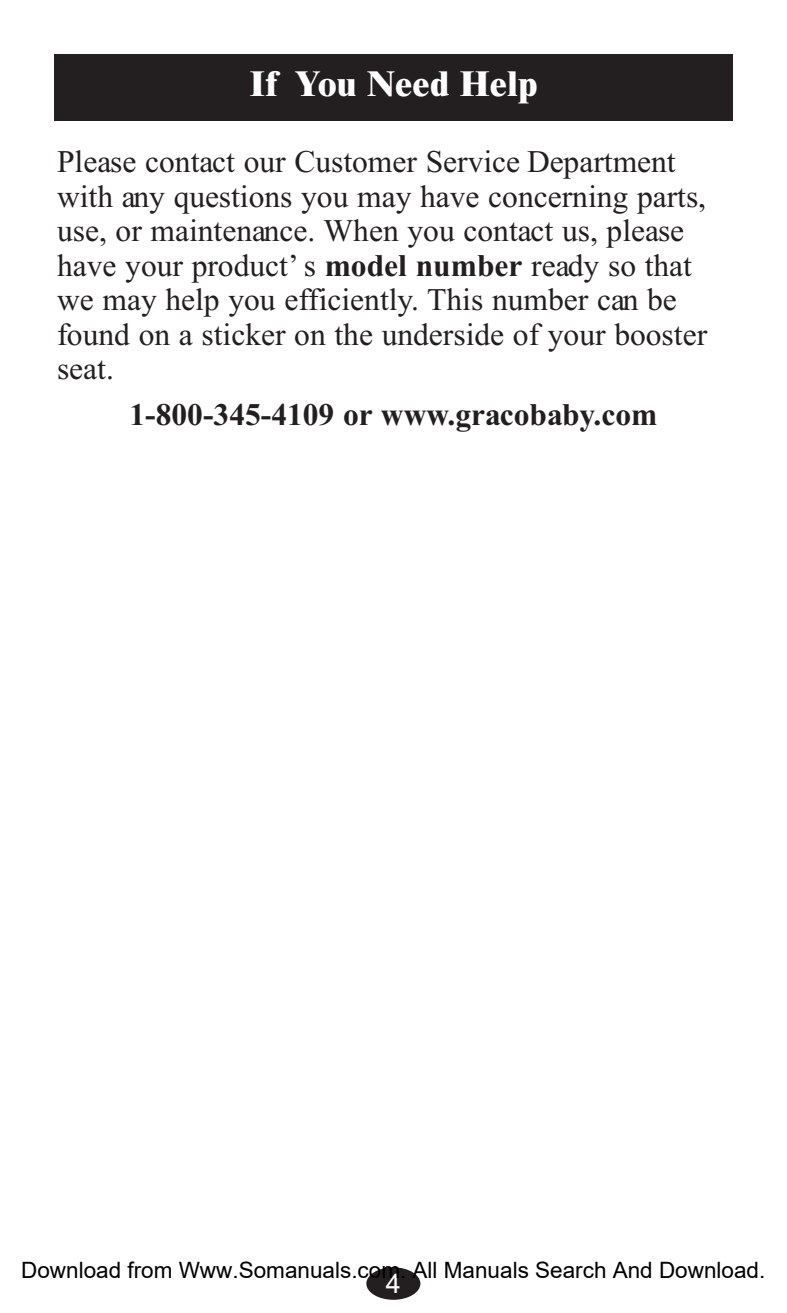
<style>
.page{position:relative;width:787px;height:1313px;background:#fff}
.page>*{position:absolute;margin:0;border:0;box-sizing:border-box;transform-origin:0 0}
.t1{font:800 36px "Times New Roman";color:#fff}
.t2{font:31.5px/34.5px "Times New Roman";color:#231f20}
.t3{font:700 31.5px "Times New Roman";color:#231f20}
.t4{font:27px "Arial";color:#fff}
.t5{font:22.5px "Arial";color:#000}
.s1{font-weight:700}
</style>
<div class="page">
<div style="left:366px;top:1267px;width:54px;height:32px;background:#231f20;border-radius:50%"></div>
<div style="left:54px;top:54px;width:678px;height:66px;background:#231f20"></div>
<p class="t1" style="left:249px;top:62px;width:289px">If You Need Help</p>
<p class="t2" style="left:57px;top:144px;width:651px">Please contact our Customer Service Department with any questions you may have concerning parts, use, or maintenance. When you contact us, please have your product’ s <span class="s1">model number</span> ready so that we may help you efficiently. This number can be found on a sticker on the underside of your booster seat.</p>
<p class="t3" style="left:129px;top:395px;width:529px">1-800-345-4109 or www.gracobaby.com</p>
<p class="t5" style="left:21px;top:1257px;width:745px">Download from Www.Somanuals.com. All Manuals Search And Download.</p>
<p class="t4" style="left:386px;top:1267px;width:17px">4</p>
</div>
